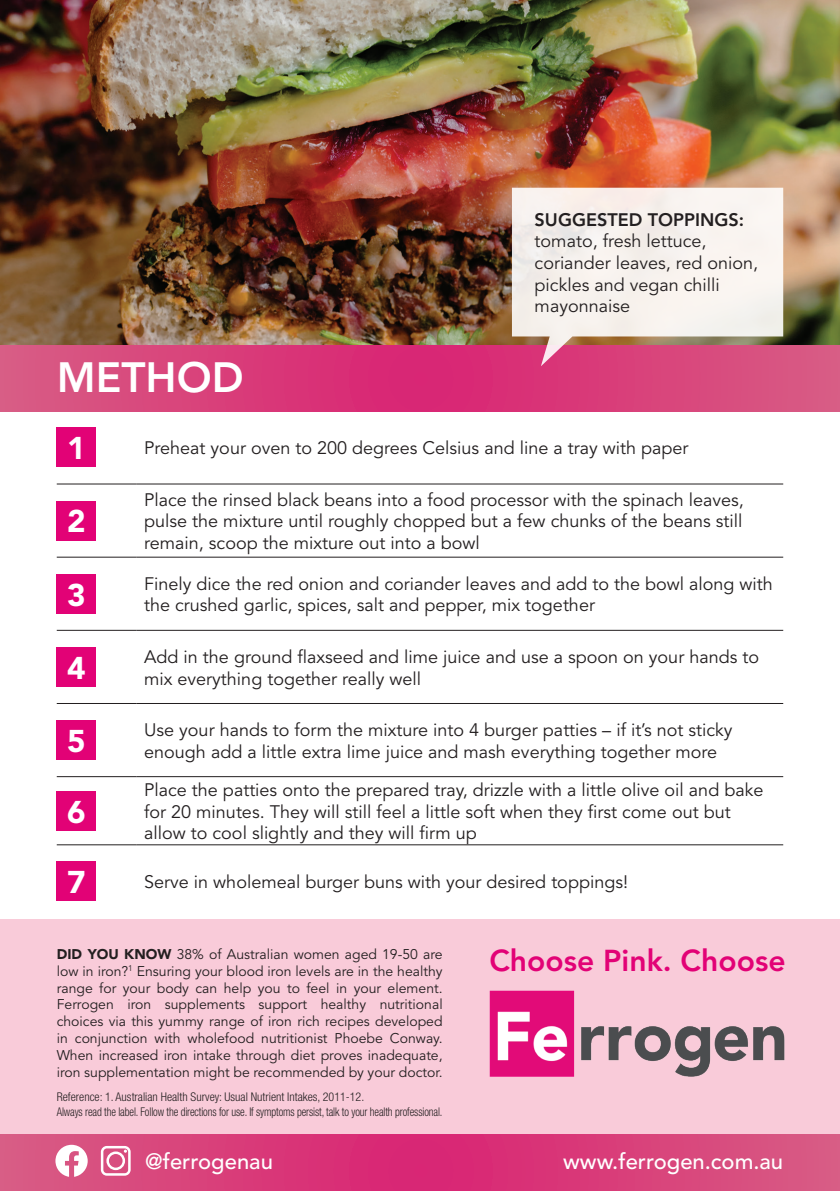
<style>
.page{position:relative;width:840px;height:1191px;background:#fff}
.page>*{position:absolute;margin:0;border:0;box-sizing:border-box;transform-origin:0 0}
.t1{font:800 42px "Avenir LT Std";color:#fff}
.t2{font:900 31.2px "Avenir LT Std";color:#fff}
.t3{font:800 30px "Avenir LT Std";color:#e20276}
.t4{font:500 22px "Avenir LT Std";color:#fff}
.t5{font:18px/21.6px "Avenir LT Std";color:#231f20}
.t6{font:800 18px "Avenir LT Std";color:#231f20}
.t7{font:14px/16.8px "Avenir LT Std";color:#231f20;text-align:justify}
.t8{font:300 condensed 12px/14.4px "Helvetica Neue LT Std";letter-spacing:-.01em;color:#231f20}
.s1{font-weight:900}
</style>
<div class="page">
<div style="left:0;top:919px;width:839px;height:251px;background:#f9cbd9"></div>
<hr style="left:57px;top:483px;width:79px;height:1px;background:#231f20">
<hr style="left:136px;top:483px;width:646px;height:1px;background:#231f20">
<hr style="left:57px;top:556px;width:79px;height:1px;background:#231f20">
<hr style="left:136px;top:556px;width:646px;height:1px;background:#231f20">
<hr style="left:57px;top:630px;width:79px;height:1px;background:#231f20">
<hr style="left:136px;top:630px;width:646px;height:1px;background:#231f20">
<hr style="left:57px;top:703px;width:79px;height:1px;background:#231f20">
<hr style="left:136px;top:703px;width:646px;height:1px;background:#231f20">
<hr style="left:57px;top:776px;width:79px;height:1px;background:#231f20">
<hr style="left:136px;top:776px;width:646px;height:1px;background:#231f20">
<hr style="left:57px;top:844px;width:79px;height:1px;background:#231f20">
<hr style="left:136px;top:844px;width:646px;height:1px;background:#231f20">
<div style="left:57px;top:428px;width:39px;height:39px;background:#e20276"></div>
<div style="left:57px;top:501px;width:39px;height:39px;background:#e20276"></div>
<div style="left:57px;top:574px;width:39px;height:39px;background:#e20276"></div>
<div style="left:57px;top:647px;width:39px;height:39px;background:#e20276"></div>
<div style="left:57px;top:720px;width:39px;height:39px;background:#e20276"></div>
<div style="left:57px;top:791px;width:39px;height:39px;background:#e20276"></div>
<div style="left:57px;top:862px;width:39px;height:39px;background:#e20276"></div>
<img style="left:0;top:0;width:839px;height:345px">
<img style="left:489px;top:990px;width:296px;height:87px">
<svg style="left:0;top:345px;width:839px;height:66px;background:#d83f7b"></svg>
<svg style="left:0;top:1134px;width:839px;height:57px;background:#d83f7b"></svg>
<svg style="left:511px;top:188px;width:271px;height:178px;fill:#f6f1ed"></svg>
<svg style="left:101px;top:1146px;width:30px;height:29px"></svg>
<svg style="left:55px;top:1144px;width:33px;height:32px"></svg>
<h1 class="t1" style="left:57px;top:352px;width:188px">METHOD</h1>
<p class="t6" style="left:534px;top:209px;width:211px">SUGGESTED TOPPINGS:</p>
<p class="t5" style="left:534px;top:231px;width:225px">tomato, fresh lettuce, coriander leaves, red onion, pickles and vegan chilli mayonnaise</p>
<h2 class="t2" style="left:67px;top:429px;width:20px">1</h2>
<p class="t5" style="left:144px;top:438px;width:545px">Preheat your oven to 200 degrees Celsius and line a tray with paper</p>
<h2 class="t2" style="left:67px;top:502px;width:20px">2</h2>
<p class="t5" style="left:144px;top:489px;width:601px;text-align:justify">Place the rinsed black beans into a food processor with the spinach leaves, pulse the mixture until roughly chopped but a few chunks of the beans still remain, scoop the mixture out into a bowl</p>
<h2 class="t2" style="left:67px;top:576px;width:20px">3</h2>
<p class="t5" style="left:144px;top:573px;width:630px">Finely dice the red onion and coriander leaves and add to the bowl along with the crushed garlic, spices, salt and pepper, mix together</p>
<h2 class="t2" style="left:67px;top:649px;width:20px">4</h2>
<p class="t5" style="left:144px;top:646px;width:616px">Add in the ground flaxseed and lime juice and use a spoon on your hands to mix everything together really well</p>
<h2 class="t2" style="left:67px;top:722px;width:20px">5</h2>
<p class="t5" style="left:144px;top:719px;width:589px">Use your hands to form the mixture into 4 burger patties – if it’s not sticky enough add a little extra lime juice and mash everything together more</p>
<h2 class="t2" style="left:67px;top:793px;width:20px">6</h2>
<p class="t5" style="left:144px;top:779px;width:620px">Place the patties onto the prepared tray, drizzle with a little olive oil and bake for 20 minutes. They will still feel a little soft when they first come out but allow to cool slightly and they will firm up</p>
<h2 class="t2" style="left:67px;top:863px;width:20px">7</h2>
<p class="t5" style="left:144px;top:871px;width:485px">Serve in wholemeal burger buns with your desired toppings!</p>
<p class="t7" style="left:57px;top:946px;width:387px"><span class="s1">DID YOU KNOW</span> 38% of Australian women aged 19-50 are low in iron?<sup>1</sup> Ensuring your blood iron levels are in the healthy range for your body can help you to feel in your element.<br>Ferrogen iron supplements support healthy nutritional choices via this yummy range of iron rich recipes developed in conjunction with wholefood nutritionist Phoebe Conway.<br>When increased iron intake through diet proves inadequate, iron supplementation might be recommended by your doctor.</p>
<p class="t8" style="left:57px;top:1090px;width:387px">Reference: 1. Australian Health Survey: Usual Nutrient Intakes, 2011-12.<br>Always read the label. Follow the directions for use. If symptoms persist, talk to your health professional.</p>
<h3 class="t3" style="left:489px;top:942px;width:297px">Choose Pink. Choose</h3>
<p class="t4" style="left:145px;top:1148px;width:129px">@ferrogenau</p>
<p class="t4" style="left:563px;top:1148px;width:221px">www.ferrogen.com.au</p>
</div>
